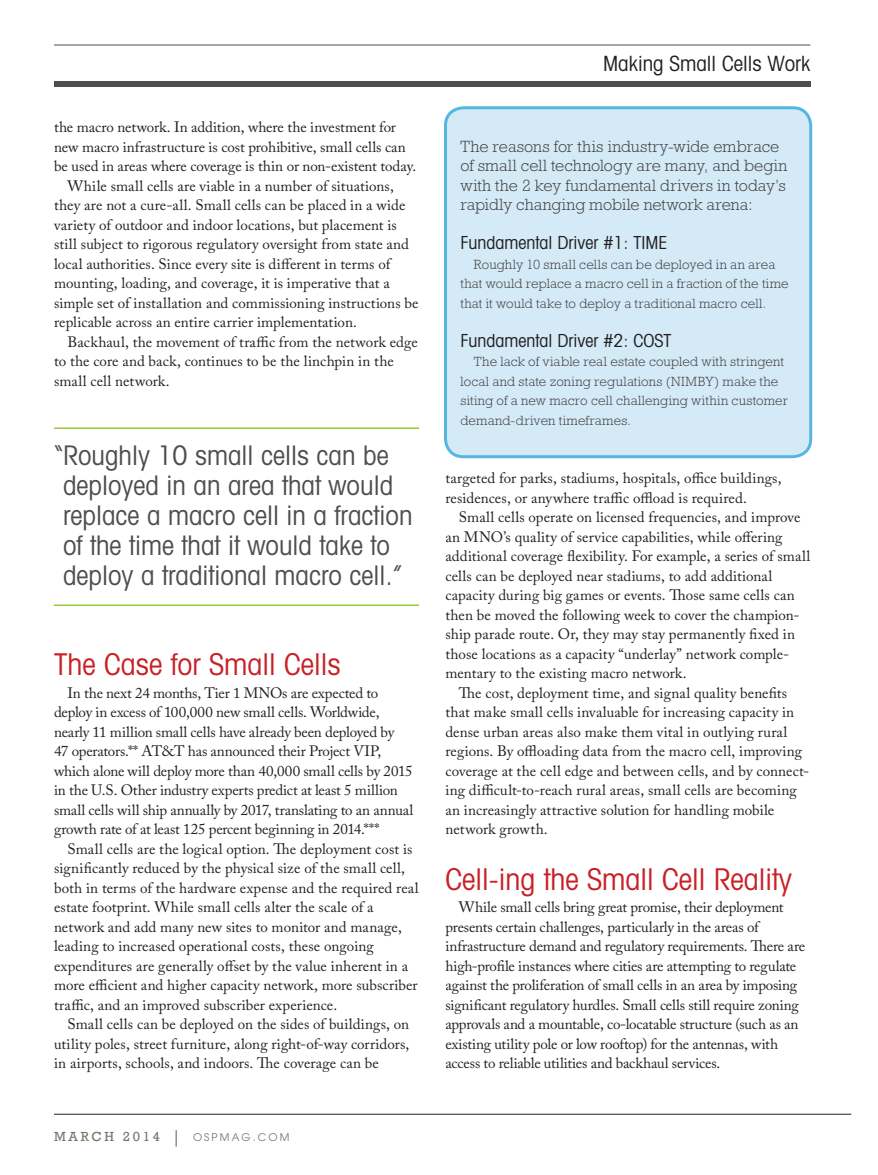
<style>
.page{position:relative;width:878px;height:1175px;background:#fff}
.page>*{position:absolute;margin:0;border:0;box-sizing:border-box;transform-origin:0 0}
.Article_Subhead1{font:condensed 30px "Avant Garde";color:#c82026}
.Pull_Quote{font:condensed 27px/30px "Avant Garde";color:#4e4e50}
.jumpheads{font:condensed 21px "Avant Garde";color:#231f20}
.Subhead2{font:condensed 18px "Avant Garde";color:#231f20}
.Dept_Body_Style{font:300 16.5px/19.5px "Rockwell";color:#3e3e3f}
.Feature_Body_Style{font:15px/19.5px "Adobe Caslon Pro";color:#231f20}
.Dept_Body_Style-2{font:300 13.5px/19.5px "Rockwell";letter-spacing:.01em;color:#3e3e3f}
.t1{font:10.5px "Avant Garde";letter-spacing:.2em;color:#767669}
.s1{font-family:"Rockwell";font-size:13.5px}
.s2{font-size:16.5px}
</style>
<div class="page">
<hr style="left:54px;top:1113px;width:797px;height:1px;background:#231f20">
<hr style="left:54px;top:45px;width:756px;height:1px;background:#4e4e50">
<div style="left:54px;top:82px;width:756px;height:5px;background:#4e4e50"></div>
<div style="left:445px;top:108px;width:365px;height:349px;background:#d4eaf6;border-radius:18px"></div>
<div style="left:444px;top:106px;width:368px;height:352px;border:3px solid #54b7df;border-radius:18px"></div>
<hr style="left:54px;top:427px;width:365px;height:2px;background:#99ca3b">
<hr style="left:54px;top:604px;width:365px;height:2px;background:#99ca3b">
<p class="Feature_Body_Style" style="left:54px;top:117px;width:363px">the macro network. In addition, where the investment for new macro infrastructure is cost prohibitive, small cells can be used in areas where coverage is thin or non-existent today.</p>
<p class="Feature_Body_Style" style="left:54px;top:176px;width:366px;text-indent:14px">While small cells are viable in a number of situations, they are not a cure-all. Small cells can be placed in a wide variety of outdoor and indoor locations, but placement is still subject to rigorous regulatory oversight from state and local authorities. Since every site is different in terms of mounting, loading, and coverage, it is imperative that a simple set of installation and commissioning instructions be replicable across an entire carrier implementation.</p>
<p class="Feature_Body_Style" style="left:54px;top:332px;width:365px;text-indent:14px">Backhaul, the movement of traffic from the network edge to the core and back, continues to be the linchpin in the small cell network.</p>
<p class="Pull_Quote" style="left:63px;top:440px;width:351px;text-indent:-9px">“Roughly 10 small cells can be deployed in an area that would replace a macro cell in a fraction of the time that it would take to deploy a traditional macro cell.”</p>
<p class="Article_Subhead1" style="left:54px;top:646px;width:288px">The Case for Small Cells</p>
<p class="Feature_Body_Style" style="left:54px;top:683px;width:361px;text-indent:14px">In the next 24 months, Tier 1 MNOs are expected to deploy in excess of 100,000 new small cells. Worldwide, nearly 11 million small cells have already been deployed by<br>47 operators.** AT&amp;T has announced their Project VIP, which alone will deploy more than 40,000 small cells by 2015 in the U.S. Other industry experts predict at least 5 million small cells will ship annually by 2017, translating to an annual growth rate of at least 125 percent beginning in 2014.***</p>
<p class="Feature_Body_Style" style="left:54px;top:839px;width:366px;text-indent:14px">Small cells are the logical option. The deployment cost is significantly reduced by the physical size of the small cell, both in terms of the hardware expense and the required real estate footprint. While small cells alter the scale of a network and add many new sites to monitor and manage, leading to increased operational costs, these ongoing expenditures are generally offset by the value inherent in a more efficient and higher capacity network, more subscriber traffic, and an improved subscriber experience.</p>
<p class="Feature_Body_Style" style="left:54px;top:1014px;width:357px;text-align:justify;text-indent:14px">Small cells can be deployed on the sides of buildings, on utility poles, street furniture, along right-of-way corridors, in airports, schools, and indoors. The coverage can be</p>
<p class="t1" style="left:54px;top:1131px;width:237px"><span class="s1">MARCH 2014</span> <span class="s2">|</span> OSPMAG.COM</p>
<p class="jumpheads" style="left:603px;top:51px;width:209px">Making Small Cells Work</p>
<p class="Dept_Body_Style" style="left:460px;top:136px;width:328px">The reasons for this industry-wide embrace of small cell technology are many, and begin with the 2 key fundamental drivers in today’s rapidly changing mobile network arena:</p>
<p class="Subhead2" style="left:460px;top:231px;width:208px">Fundamental Driver #1: TIME</p>
<p class="Dept_Body_Style-2" style="left:460px;top:254px;width:329px;text-indent:14px">Roughly 10 small cells can be deployed in an area that would replace a macro cell in a fraction of the time that it would take to deploy a traditional macro cell.</p>
<p class="Subhead2" style="left:460px;top:329px;width:212px">Fundamental Driver #2: COST</p>
<p class="Dept_Body_Style-2" style="left:460px;top:352px;width:329px;text-indent:14px">The lack of viable real estate coupled with stringent local and state zoning regulations (NIMBY) make the siting of a new macro cell challenging within customer demand-driven timeframes.</p>
<p class="Feature_Body_Style" style="left:445px;top:468px;width:337px">targeted for parks, stadiums, hospitals, office buildings, residences, or anywhere traffic offload is required.</p>
<p class="Feature_Body_Style" style="left:445px;top:507px;width:366px;text-indent:14px">Small cells operate on licensed frequencies, and improve an MNO’s quality of service capabilities, while offering additional coverage flexibility. For example, a series of small cells can be deployed near stadiums, to add additional capacity during big games or events. Those same cells can then be moved the following week to cover the champion&shy;ship parade route. Or, they may stay permanently fixed in those locations as a capacity “underlay” network comple&shy;mentary to the existing macro network.</p>
<p class="Feature_Body_Style" style="left:445px;top:683px;width:365px;text-indent:14px">The cost, deployment time, and signal quality benefits that make small cells invaluable for increasing capacity in dense urban areas also make them vital in outlying rural regions. By offloading data from the macro cell, improving coverage at the cell edge and between cells, and by connect&shy;ing difficult-to-reach rural areas, small cells are becoming an increasingly attractive solution for handling mobile network growth.</p>
<p class="Article_Subhead1" style="left:445px;top:860px;width:348px">Cell-ing the Small Cell Reality</p>
<p class="Feature_Body_Style" style="left:445px;top:897px;width:361px;text-indent:14px">While small cells bring great promise, their deployment presents certain challenges, particularly in the areas of infrastructure demand and regulatory requirements. There are high-profile instances where cities are attempting to regulate against the proliferation of small cells in an area by imposing significant regulatory hurdles. Small cells still require zoning approvals and a mountable, co-locatable structure (such as an existing utility pole or low rooftop) for the antennas, with access to reliable utilities and backhaul services.</p>
</div>
